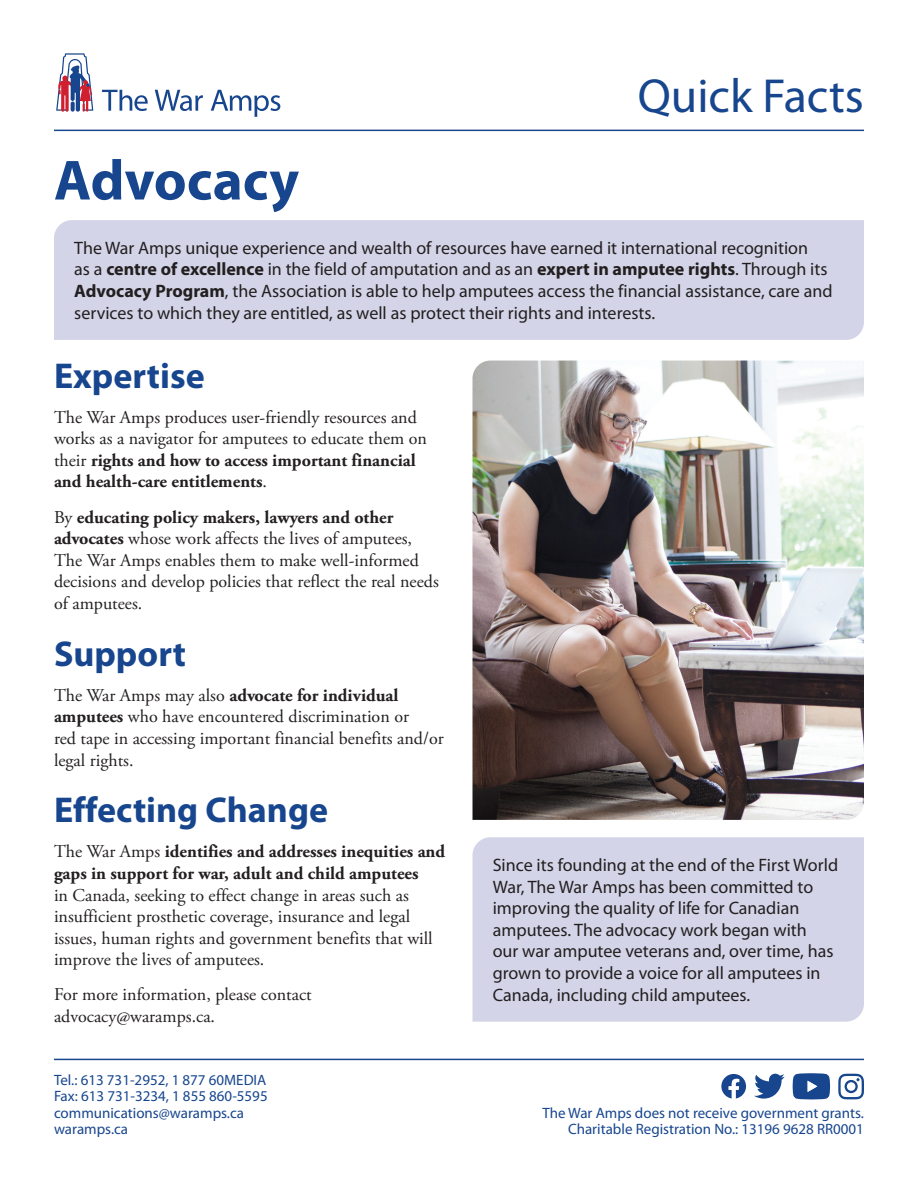
<style>
.page{position:relative;width:918px;height:1188px;background:#fff}
.page>*{position:absolute;margin:0;border:0;box-sizing:border-box;transform-origin:0 0}
.t1{font:700 57px "Myriad Pro";color:#17468e}
.Quick_Facts_Header{font:48px "Myriad Pro";color:#17468e}
.t2{font:700 36px "Myriad Pro";color:#17468e}
.Body{font:18px/21.6px "Adobe Garamond Pro";color:#231f20}
.Boxed_black_text{font:18px/21.6px "Myriad Pro";color:#231f20}
.t3{font:15px "Myriad Pro";color:#17468e}
.s1{font-weight:700}
</style>
<div class="page">
<img style="left:472px;top:361px;width:392px;height:459px">
<div style="left:54px;top:220px;width:810px;height:120px;background:#d3d4e7"></div>
<div style="left:472px;top:837px;width:392px;height:185px;background:#d3d4e7"></div>
<svg style="left:56px;top:53px;width:38px;height:59px"></svg>
<svg style="left:155px;top:90px;width:48px;height:21px"></svg>
<svg style="left:211px;top:90px;width:69px;height:27px"></svg>
<svg style="left:102px;top:90px;width:46px;height:21px"></svg>
<hr style="left:54px;top:1059px;width:810px;height:1px;background:#17468e">
<hr style="left:54px;top:130px;width:810px;height:1px;background:#17468e">
<svg style="left:754px;top:1074px;width:31px;height:25px"></svg>
<svg style="left:721px;top:1074px;width:25px;height:25px"></svg>
<svg style="left:793px;top:1073px;width:37px;height:26px"></svg>
<svg style="left:838px;top:1074px;width:26px;height:25px"></svg>
<h1 class="t1" style="left:54px;top:143px;width:247px">Advocacy</h1>
<p class="Quick_Facts_Header" style="left:638px;top:67px;width:228px">Quick Facts</p>
<p class="Boxed_black_text" style="left:74px;top:237px;width:760px">The War Amps unique experience and wealth of resources have earned it international recognition<br>as a <span class="s1">centre of excellence</span> in the field of amputation and as an <span class="s1">expert in amputee rights</span>. Through its <span class="s1">Advocacy Program</span>, the Association is able to help amputees access the financial assistance, care and services to which they are entitled, as well as protect their rights and interests.</p>
<h3 class="t2" style="left:54px;top:352px;width:152px">Expertise</h3>
<p class="Body" style="left:54px;top:407px;width:375px">The War Amps produces user-friendly resources and works as a navigator for amputees to educate them on their <span class="s1">rights and how to access important financial and health-care entitlements</span>.</p>
<p class="Body" style="left:54px;top:507px;width:386px">By <span class="s1">educating policy makers, lawyers and other advocates</span> whose work affects the lives of amputees, The War Amps enables them to make well-informed decisions and develop policies that reflect the real needs of amputees.</p>
<h3 class="t2" style="left:54px;top:630px;width:134px">Support</h3>
<p class="Body" style="left:54px;top:685px;width:391px">The War Amps may also <span class="s1">advocate for individual amputees</span> who have encountered discrimination or<br>red tape in accessing important financial benefits and/or legal rights.</p>
<h3 class="t2" style="left:54px;top:787px;width:276px">Effecting Change</h3>
<p class="Body" style="left:54px;top:841px;width:393px">The War Amps <span class="s1">identifies and addresses inequities and gaps in support for war, adult and child amputees<br></span>in Canada, seeking to effect change in areas such as insufficient prosthetic coverage, insurance and legal issues, human rights and government benefits that will improve the lives of amputees.</p>
<p class="Body" style="left:54px;top:985px;width:259px">For more information, please contact advocacy@waramps.ca.</p>
<p class="Boxed_black_text" style="left:493px;top:854px;width:347px">Since its founding at the end of the First World War, The War Amps has been committed to improving the quality of life for Canadian amputees. The advocacy work began with<br>our war amputee veterans and, over time, has grown to provide a voice for all amputees in Canada, including child amputees.</p>
<p class="t3" style="left:54px;top:1070px;width:214px">Tel.: 613 731-2952, 1 877 60MEDIA</p>
<p class="t3" style="left:54px;top:1087px;width:215px">Fax: 613 731-3234, 1 855 860-5595</p>
<p class="t3" style="left:54px;top:1103px;width:192px">communications@waramps.ca</p>
<p class="t3" style="left:54px;top:1120px;width:76px">waramps.ca</p>
<p class="t3" style="left:542px;top:1103px;width:323px">The War Amps does not receive government grants.</p>
<p class="t3" style="left:568px;top:1120px;width:297px">Charitable Registration No.: 13196 9628 RR0001</p>
</div>
